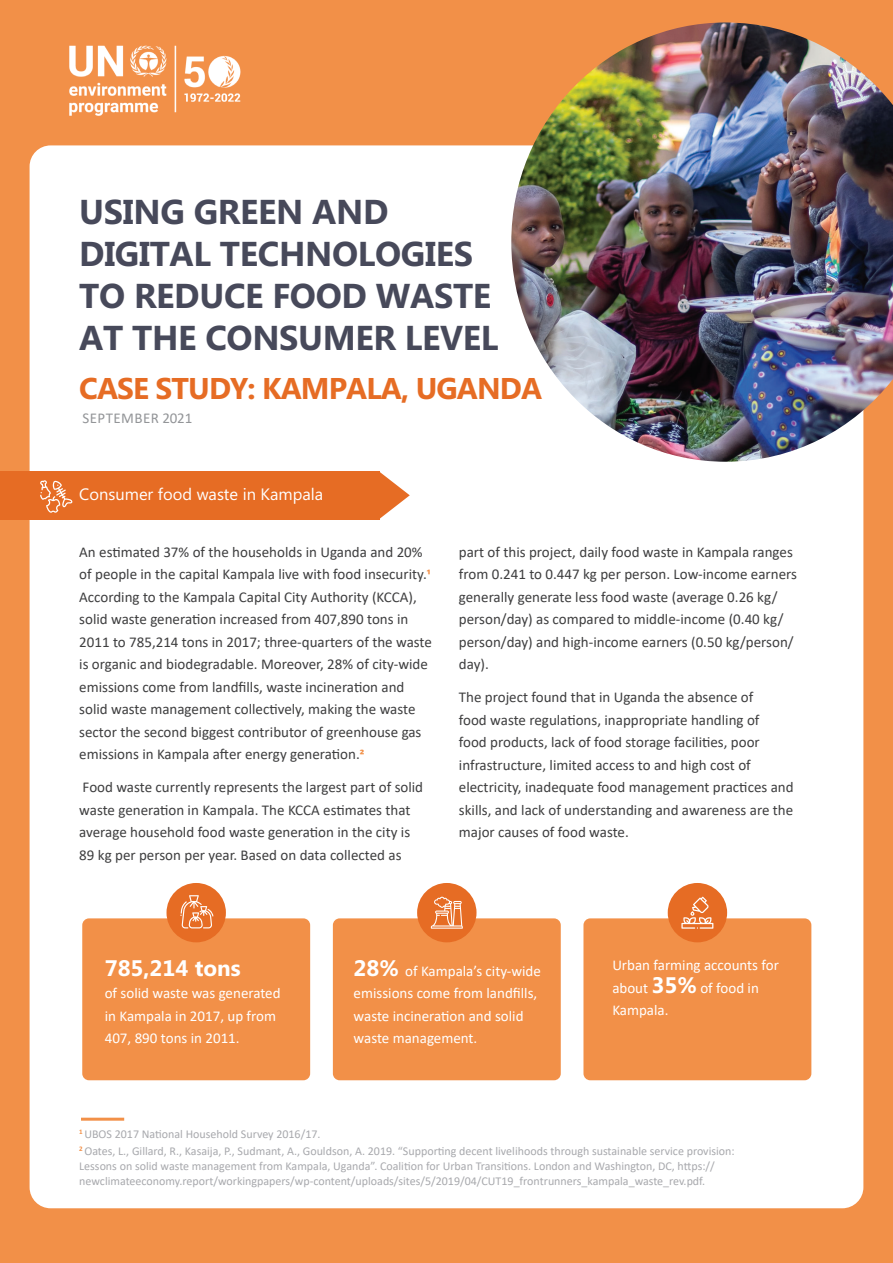
<style>
.page{position:relative;width:893px;height:1263px;background:#f29048}
.page>*{position:absolute;margin:0;border:0;box-sizing:border-box;transform-origin:0 0}
.t1{font:700 34.5px/42px "Microsoft Phags Pa";letter-spacing:-.01em;color:#47495a}
.t2{font:700 30px "Microsoft Phags Pa";letter-spacing:-.03em;color:#e66c24}
.t3{font:700 22.5px "Microsoft Phags Pa";color:#fff}
.t4{font:16.5px "Microsoft Phags Pa";color:#fff}
.t5{font:15px/22.5px "Calibri";color:#3e3e3f}
.t6{font:15px/22.5px "Calibri";color:#fff}
.t7{font:15px "Calibri";letter-spacing:.03em;color:#939598}
.t8{font:12px/17.1px "Calibri";color:#a8a9ad}
.s1{font-weight:700;color:#f29048}
.s2{font-family:"Microsoft Phags Pa";font-weight:700;font-size:22.5px}
</style>
<div class="page">
<div style="left:30px;top:145px;width:833px;height:1063px;background:#fff;border-radius:21px"></div>
<div style="left:0;top:471px;width:380px;height:49px;background:#e66c24"></div>
<svg style="left:380px;top:472px;width:30px;height:47px"></svg>
<img style="left:69px;top:45px;width:172px;height:71px">
<svg style="left:40px;top:480px;width:32px;height:33px"></svg>
<img style="left:511px;top:22px;width:382px;height:440px">
<div style="left:82px;top:918px;width:228px;height:162px;background:#f29048;border-radius:7px"></div>
<hr style="left:81px;top:1118px;width:43px;height:3px;background:#f29048">
<div style="left:333px;top:918px;width:228px;height:162px;background:#f29048;border-radius:7px"></div>
<div style="left:583px;top:918px;width:228px;height:162px;background:#f29048;border-radius:7px"></div>
<div style="left:166px;top:883px;width:60px;height:59px;background:#e66c24;border-radius:50%"></div>
<svg style="left:180px;top:895px;width:33px;height:33px"></svg>
<div style="left:417px;top:883px;width:59px;height:59px;background:#e66c24;border-radius:50%"></div>
<svg style="left:431px;top:897px;width:32px;height:32px"></svg>
<div style="left:668px;top:883px;width:59px;height:59px;background:#e66c24;border-radius:50%"></div>
<svg style="left:681px;top:897px;width:32px;height:32px"></svg>
<h1 class="t1" style="left:79px;top:188px;width:421px">USING GREEN AND<br>DIGITAL TECHNOLOGIES<br>TO REDUCE FOOD WASTE<br>AT THE CONSUMER LEVEL</h1>
<h2 class="t2" style="left:79px;top:367px;width:464px">CASE STUDY: KAMPALA, UGANDA</h2>
<p class="t7" style="left:83px;top:407px;width:111px">SEPTEMBER 2021</p>
<p class="t4" style="left:79px;top:483px;width:245px">Consumer food waste in Kampala</p>
<p class="t5" style="left:79px;top:540px;width:354px">An estimated 37% of the households in Uganda and 20% of people in the capital Kampala live with food insecurity.<span class="s1">1<br></span>According to the Kampala Capital City Authority (KCCA), solid waste generation increased from 407,890 tons in 2011 to 785,214 tons in 2017; three-quarters of the waste is organic and biodegradable. Moreover, 28% of city-wide emissions come from landfills, waste incineration and solid waste management collectively, making the waste sector the second biggest contributor of greenhouse gas emissions in Kampala after energy generation.<span class="s1">2</span></p>
<p class="t5" style="left:79px;top:776px;width:345px">Food waste currently represents the largest part of solid waste generation in Kampala. The KCCA estimates that average household food waste generation in the city is 89 kg per person per year. Based on data collected as</p>
<p class="t5" style="left:459px;top:540px;width:340px">part of this project, daily food waste in Kampala ranges from 0.241 to 0.447 kg per person. Low-income earners generally generate less food waste (average 0.26 kg/ person/day) as compared to middle-income (0.40 kg/ person/day) and high-income earners (0.50 kg/person/ day).</p>
<p class="t5" style="left:459px;top:686px;width:336px">The project found that in Uganda the absence of<br>food waste regulations, inappropriate handling of<br>food products, lack of food storage facilities, poor infrastructure, limited access to and high cost of electricity, inadequate food management practices and skills, and lack of understanding and awareness are the major causes of food waste.</p>
<h3 class="t3" style="left:105px;top:951px;width:137px">785,214 tons</h3>
<p class="t6" style="left:105px;top:981px;width:177px">of solid waste was generated in Kampala in 2017, up from<br>407, 890 tons in 2011.</p>
<p class="t6" style="left:354px;top:959px;width:189px"><span class="s2">28%</span> of Kampala’s city-wide emissions come from landfills, waste incineration and solid waste management.</p>
<p class="t6" style="left:612px;top:954px;width:168px">Urban farming accounts for about <span class="s2">35%</span> of food in<br>Kampala.</p>
<p class="t8" style="left:79px;top:1125px;width:657px"><sup>1</sup> UBOS 2017 National Household Survey 2016/17.<br><sup>2</sup> Oates, L., Gillard, R., Kasaija, P., Sudmant, A., Gouldson, A. 2019. “Supporting decent livelihoods through sustainable service provision:</p>
<p class="t8" style="left:79px;top:1158px;width:637px;line-height:15px">Lessons on solid waste management from Kampala, Uganda”. Coalition for Urban Transitions. London and Washington, DC, https:// newclimateeconomy.report/workingpapers/wp-content/uploads/sites/5/2019/04/CUT19_frontrunners_kampala_waste_rev.pdf.</p>
</div>
